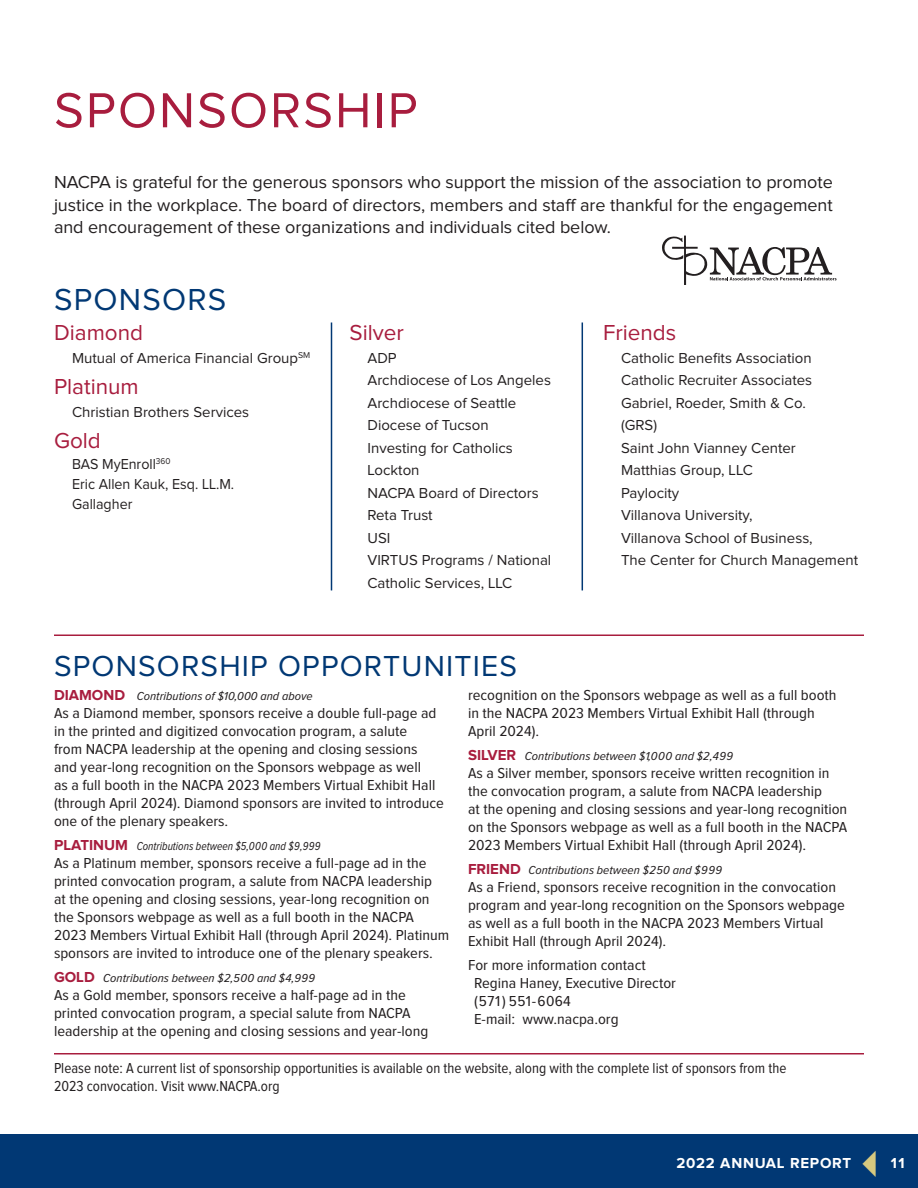
<style>
.page{position:relative;width:918px;height:1188px;background:#fff}
.page>*{position:absolute;margin:0;border:0;box-sizing:border-box;transform-origin:0 0}
.t1{font:51px "Proxima Nova";letter-spacing:.04em;color:#a81d3e}
.t2{font:31.5px "Proxima Nova";letter-spacing:.04em;color:#013874}
.t3{font:30px "Proxima Nova";letter-spacing:.04em;color:#013874}
.t4{font:22.5px "Proxima Nova";color:#a81d3e}
.t5{font:18px/22.5px "Proxima Nova";letter-spacing:-.005em;color:#231f20;text-align:justify}
.t6{font:15px/18px "Proxima Nova Cond";color:#231f20;scale:1.1 1}
.t7{font:15px "Proxima Nova";color:#231f20}
.t8{font:15px/18px "Proxima Nova Cond";color:#231f20}
.t9{font:15px "Proxima Nova";color:#231f20;scale:.95 1}
.t10{font:700 15px "Proxima Nova";letter-spacing:.05em;color:#fff}
.t11{font:italic 12px "Proxima Nova Cond";color:#231f20;scale:1.1 1}
.t12{font:italic 12px "Proxima Nova Cond";color:#231f20;scale:.95 1}
.s1{font-family:"Proxima Nova";font-weight:700;font-style:normal;font-size:15px;color:#a81d3e}
.s2{color:#d7c97f}
</style>
<div class="page">
<div style="left:0;top:1134px;width:918px;height:54px;background:#013874"></div>
<hr style="left:331px;top:322px;width:1px;height:268px;background:#013874">
<hr style="left:54px;top:634px;width:810px;height:2px;background:#a81d3e">
<svg style="left:662px;top:236px;width:175px;height:49px"></svg>
<hr style="left:582px;top:322px;width:1px;height:268px;background:#013874">
<hr style="left:54px;top:1053px;width:810px;height:1px;background:#a81d3e">
<p class="t1" style="left:54px;top:87px;width:365px">SPONSORSHIP</p>
<p class="t5" style="left:54px;top:172px;width:780px">NACPA is grateful for the generous sponsors who support the mission of the association to promote justice in the workplace. The board of directors, members and staff are thankful for the engagement and encouragement of these organizations and individuals cited below.</p>
<p class="t2" style="left:54px;top:285px;width:174px">SPONSORS</p>
<p class="t4" style="left:54px;top:322px;width:91px">Diamond</p>
<p class="t7" style="left:72px;top:351px;width:240px">Mutual of America Financial Group<sup>SM</sup></p>
<p class="t4" style="left:54px;top:376px;width:86px">Platinum</p>
<p class="t7" style="left:72px;top:405px;width:179px">Christian Brothers Services</p>
<p class="t4" style="left:54px;top:430px;width:48px">Gold</p>
<p class="t9" style="left:72px;top:457px;width:105px">BAS MyEnroll<sup>360</sup></p>
<p class="t9" style="left:72px;top:477px;width:172px">Eric Allen Kauk, Esq. LL.M.</p>
<p class="t9" style="left:72px;top:497px;width:65px">Gallagher</p>
<p class="t4" style="left:350px;top:322px;width:56px">Silver</p>
<p class="t7" style="left:368px;top:351px;width:31px">ADP</p>
<p class="t7" style="left:368px;top:373px;width:185px">Archdiocese of Los Angeles</p>
<p class="t7" style="left:368px;top:396px;width:150px">Archdiocese of Seattle</p>
<p class="t7" style="left:368px;top:418px;width:123px">Diocese of Tucson</p>
<p class="t7" style="left:368px;top:441px;width:147px">Investing for Catholics</p>
<p class="t7" style="left:368px;top:463px;width:54px">Lockton</p>
<p class="t7" style="left:368px;top:486px;width:173px">NACPA Board of Directors</p>
<p class="t7" style="left:368px;top:508px;width:67px">Reta Trust</p>
<p class="t7" style="left:368px;top:531px;width:24px">USI</p>
<p class="t7" style="left:368px;top:553px;width:185px">VIRTUS Programs / National</p>
<p class="t7" style="left:368px;top:576px;width:146px">Catholic Services, LLC</p>
<p class="t3" style="left:54px;top:652px;width:465px">SPONSORSHIP OPPORTUNITIES</p>
<p class="t4" style="left:603px;top:322px;width:75px">Friends</p>
<p class="t7" style="left:621px;top:351px;width:192px">Catholic Benefits Association</p>
<p class="t7" style="left:621px;top:373px;width:193px">Catholic Recruiter Associates</p>
<p class="t7" style="left:621px;top:396px;width:186px">Gabriel, Roeder, Smith &amp; Co.</p>
<p class="t7" style="left:621px;top:418px;width:38px">(GRS)</p>
<p class="t7" style="left:621px;top:441px;width:176px">Saint John Vianney Center</p>
<p class="t7" style="left:621px;top:463px;width:134px">Matthias Group, LLC</p>
<p class="t7" style="left:621px;top:486px;width:60px">Paylocity</p>
<p class="t7" style="left:621px;top:508px;width:133px">Villanova University,</p>
<p class="t7" style="left:621px;top:531px;width:193px">Villanova School of Business,</p>
<p class="t7" style="left:621px;top:553px;width:239px">The Center for Church Management</p>
<p class="t11" style="left:54px;top:691px;width:237px"><span class="s1">DIAMOND</span> Contributions of $10,000 and above</p>
<p class="t6" style="left:54px;top:705px;width:356px">As a Diamond member, sponsors receive a double full-page ad in the printed and digitized convocation program, a salute<br>from NACPA leadership at the opening and closing sessions and year-long recognition on the Sponsors webpage as well<br>as a full booth in the NACPA 2023 Members Virtual Exhibit Hall (through April 2024). Diamond sponsors are invited to introduce one of the plenary speakers.</p>
<p class="t12" style="left:54px;top:841px;width:282px"><span class="s1">PLATINUM</span> Contributions between $5,000 and $9,999</p>
<p class="t6" style="left:54px;top:855px;width:361px">As a Platinum member, sponsors receive a full-page ad in the printed convocation program, a salute from NACPA leadership<br>at the opening and closing sessions, year-long recognition on the Sponsors webpage as well as a full booth in the NACPA 2023 Members Virtual Exhibit Hall (through April 2024). Platinum sponsors are invited to introduce one of the plenary speakers.</p>
<p class="t11" style="left:54px;top:973px;width:239px"><span class="s1">GOLD</span> Contributions between $2,500 and $4,999</p>
<p class="t6" style="left:54px;top:987px;width:342px">As a Gold member, sponsors receive a half-page ad in the printed convocation program, a special salute from NACPA leadership at the opening and closing sessions and year-long</p>
<p class="t6" style="left:468px;top:687px;width:337px">recognition on the Sponsors webpage as well as a full booth in the NACPA 2023 Members Virtual Exhibit Hall (through<br>April 2024).</p>
<p class="t11" style="left:468px;top:751px;width:242px"><span class="s1">SILVER</span> Contributions between $1,000 and $2,499</p>
<p class="t6" style="left:468px;top:765px;width:346px">As a Silver member, sponsors receive written recognition in the convocation program, a salute from NACPA leadership<br>at the opening and closing sessions and year-long recognition on the Sponsors webpage as well as a full booth in the NACPA 2023 Members Virtual Exhibit Hall (through April 2024).</p>
<p class="t11" style="left:468px;top:865px;width:232px"><span class="s1">FRIEND</span> Contributions between $250 and $999</p>
<p class="t6" style="left:468px;top:879px;width:344px">As a Friend, sponsors receive recognition in the convocation program and year-long recognition on the Sponsors webpage as well as a full booth in the NACPA 2023 Members Virtual Exhibit Hall (through April 2024).</p>
<p class="t6" style="left:468px;top:957px;width:163px">For more information contact</p>
<p class="t6" style="left:474px;top:975px;width:185px">Regina Haney, Executive Director (571) 551-6064<br>E-mail: www.nacpa.org</p>
<p class="t8" style="left:54px;top:1060px;width:734px">Please note: A current list of sponsorship opportunities is available on the website, along with the complete list of sponsors from the<br>2023 convocation. Visit www.NACPA.org</p>
<p class="t10" style="left:676px;top:1156px;width:230px">2022 ANNUAL REPORT<span class="s2">✓</span>11</p>
</div>
